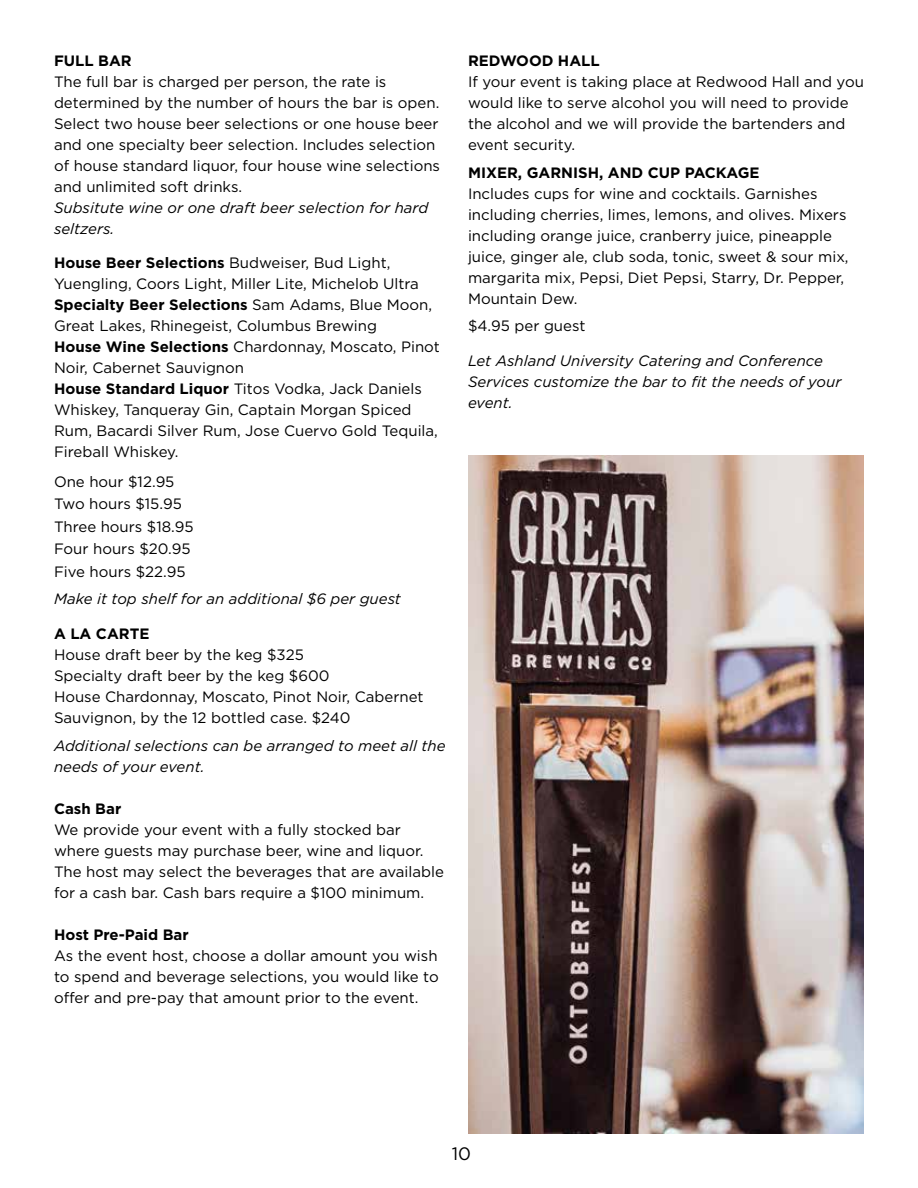
<style>
.page{position:relative;width:918px;height:1188px;background:#fff}
.page>*{position:absolute;margin:0;border:0;box-sizing:border-box;transform-origin:0 0}
.t1{font:18px "Gotham";color:#000}
.t2{font:15px/21px "Gotham";color:#000}
.t3{font:italic 15px/21px "Gotham";color:#000}
.t4{font:700 15px "Gotham";color:#000}
.s1{font-weight:700}
</style>
<div class="page">
<img style="left:468px;top:456px;width:396px;height:678px">
<p class="t4" style="left:54px;top:51px;width:79px">FULL BAR</p>
<p class="t2" style="left:54px;top:71px;width:388px">The full bar is charged per person, the rate is determined by the number of hours the bar is open.<br>Select two house beer selections or one house beer and one specialty beer selection. Includes selection of house standard liquor, four house wine selections and unlimited soft drinks.</p>
<p class="t3" style="left:54px;top:197px;width:376px">Subsitute wine or one draft beer selection for hard seltzers.</p>
<p class="t2" style="left:54px;top:252px;width:388px"><span class="s1">House Beer Selections</span> Budweiser, Bud Light, Yuengling, Coors Light, Miller Lite, Michelob Ultra <span class="s1">Specialty Beer Selections</span> Sam Adams, Blue Moon, Great Lakes, Rhinegeist, Columbus Brewing<br><span class="s1">House Wine Selections</span> Chardonnay, Moscato, Pinot Noir, Cabernet Sauvignon<br><span class="s1">House Standard Liquor</span> Titos Vodka, Jack Daniels Whiskey, Tanqueray Gin, Captain Morgan Spiced Rum, Bacardi Silver Rum, Jose Cuervo Gold Tequila, Fireball Whiskey.</p>
<p class="t2" style="left:54px;top:470px;width:141px;line-height:22.5px">One hour $12.95<br>Two hours $15.95<br>Three hours $18.95<br>Four hours $20.95<br>Five hours $22.95</p>
<p class="t3" style="left:54px;top:588px;width:348px">Make it top shelf for an additional $6 per guest</p>
<p class="t4" style="left:54px;top:624px;width:97px">A LA CARTE</p>
<p class="t2" style="left:54px;top:644px;width:371px">House draft beer by the keg $325<br>Specialty draft beer by the keg $600<br>House Chardonnay, Moscato, Pinot Noir, Cabernet Sauvignon, by the 12 bottled case. $240</p>
<p class="t3" style="left:54px;top:735px;width:393px">Additional selections can be arranged to meet all the needs of your event.</p>
<p class="t4" style="left:54px;top:798px;width:69px">Cash Bar</p>
<p class="t2" style="left:54px;top:819px;width:391px">We provide your event with a fully stocked bar where guests may purchase beer, wine and liquor.<br>The host may select the beverages that are available for a cash bar. Cash bars require a $100 minimum.</p>
<p class="t4" style="left:54px;top:924px;width:136px">Host Pre-Paid Bar</p>
<p class="t2" style="left:54px;top:945px;width:386px;text-align:justify">As the event host, choose a dollar amount you wish to spend and beverage selections, you would like to offer and pre-pay that amount prior to the event.</p>
<p class="t4" style="left:468px;top:51px;width:133px">REDWOOD HALL</p>
<p class="t2" style="left:468px;top:71px;width:397px">If your event is taking place at Redwood Hall and you would like to serve alcohol you will need to provide the alcohol and we will provide the bartenders and event security.</p>
<p class="t4" style="left:468px;top:162px;width:293px">MIXER, GARNISH, AND CUP PACKAGE</p>
<p class="t2" style="left:468px;top:183px;width:382px">Includes cups for wine and cocktails. Garnishes including cherries, limes, lemons, and olives. Mixers including orange juice, cranberry juice, pineapple juice, ginger ale, club soda, tonic, sweet &amp; sour mix, margarita mix, Pepsi, Diet Pepsi, Starry, Dr. Pepper, Mountain Dew.</p>
<p class="t2" style="left:468px;top:315px;width:119px">$4.95 per guest</p>
<p class="t3" style="left:468px;top:350px;width:375px">Let Ashland University Catering and Conference<br>Services customize the bar to fit the needs of your event.</p>
<p class="t1" style="left:452px;top:1142px;width:21px">10</p>
</div>
